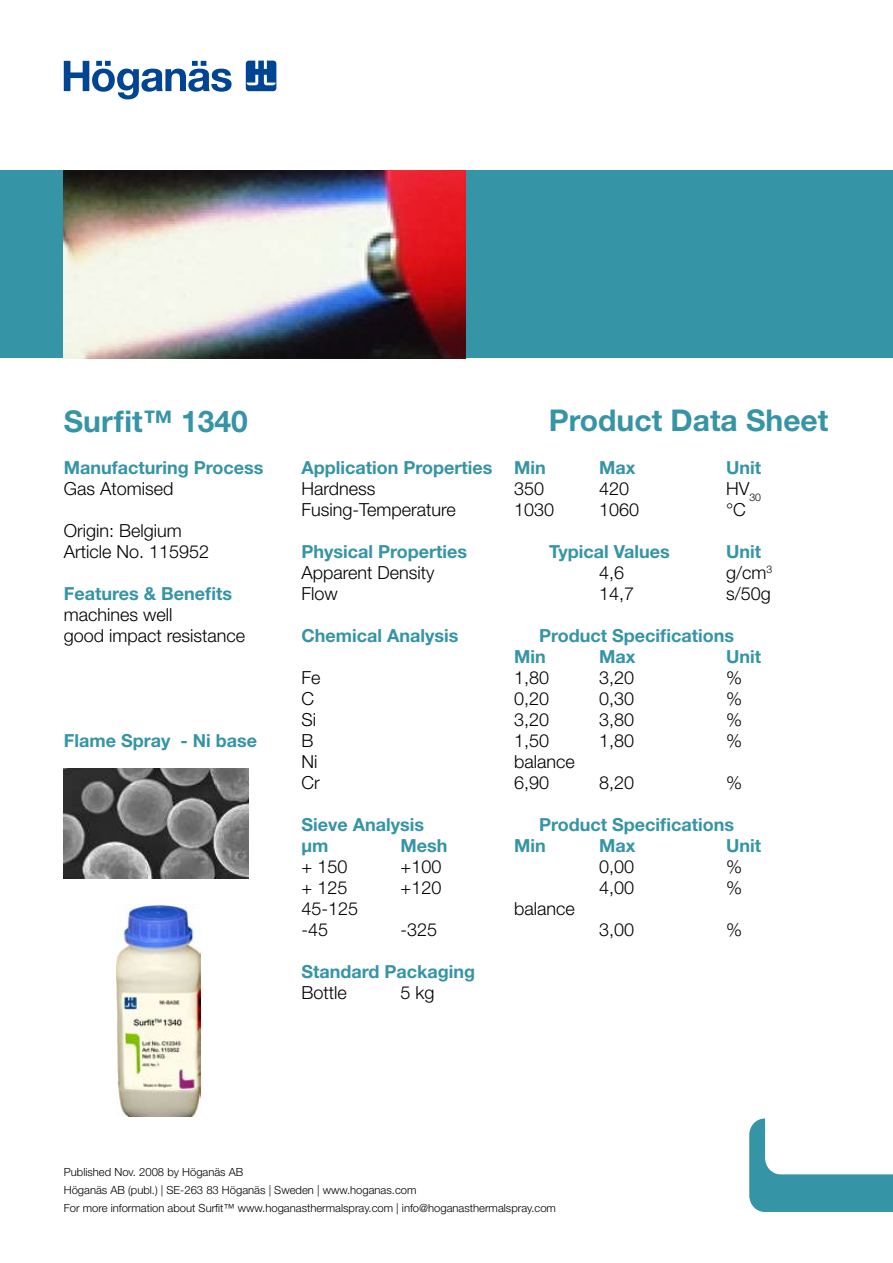
<style>
.page{position:relative;width:893px;height:1263px;background:#fff}
.page>*{position:absolute;margin:0;border:0;box-sizing:border-box;transform-origin:0 0}
.t1{font:700 30px "Helvetica Neue LT Std";color:#3594a6}
.t2{font:300 18px/21px "Helvetica Neue LT Std";color:#000}
.t3{font:700 18px/21px "Helvetica Neue LT Std";color:#3594a6}
.t4{font:300 11.25px/18px "Helvetica Neue LT Std";color:#000}
</style>
<div class="page">
<svg style="left:64px;top:61px;width:168px;height:38px"></svg>
<svg style="left:246px;top:61px;width:30px;height:30px"></svg>
<div style="left:0;top:170px;width:893px;height:188px;background:#3594a6"></div>
<svg style="left:749px;top:1118px;width:144px;height:94px"></svg>
<img style="left:64px;top:170px;width:402px;height:188px">
<img style="left:117px;top:904px;width:84px;height:212px">
<img style="left:64px;top:769px;width:184px;height:109px">
<h1 class="t1" style="left:64px;top:402px;width:185px">Surfit™ 1340</h1>
<p class="t3" style="left:64px;top:456px;width:201px">Manufacturing Process</p>
<p class="t2" style="left:64px;top:477px;width:111px">Gas Atomised</p>
<p class="t2" style="left:64px;top:519px;width:147px">Origin: Belgium<br>Article No. 115952</p>
<p class="t3" style="left:64px;top:582px;width:170px">Features &amp; Benefits</p>
<p class="t2" style="left:64px;top:603px;width:183px">machines well<br>good impact resistance</p>
<p class="t3" style="left:64px;top:729px;width:195px">Flame Spray - Ni base</p>
<h1 class="t1" style="left:549px;top:402px;width:281px">Product Data Sheet</h1>
<p class="t3" style="left:302px;top:457px;width:246px">Application Properties Min</p>
<p class="t3" style="left:599px;top:457px;width:38px">Max</p>
<p class="t3" style="left:726px;top:457px;width:36px">Unit</p>
<p class="t2" style="left:302px;top:478px;width:76px">Hardness</p>
<p class="t2" style="left:514px;top:478px;width:32px">350</p>
<p class="t2" style="left:599px;top:478px;width:32px">420</p>
<p class="t2" style="left:726px;top:478px;width:37px">HV<sub>30</sub></p>
<p class="t2" style="left:302px;top:499px;width:156px">Fusing-Temperature</p>
<p class="t2" style="left:514px;top:499px;width:42px">1030</p>
<p class="t2" style="left:599px;top:499px;width:42px">1060</p>
<p class="t2" style="left:726px;top:499px;width:21px">°C</p>
<p class="t3" style="left:302px;top:541px;width:167px">Physical Properties</p>
<p class="t3" style="left:549px;top:541px;width:122px">Typical Values</p>
<p class="t3" style="left:726px;top:541px;width:36px">Unit</p>
<p class="t2" style="left:302px;top:562px;width:135px">Apparent Density</p>
<p class="t2" style="left:599px;top:562px;width:27px">4,6</p>
<p class="t2" style="left:726px;top:562px;width:48px">g/cm<sup>3</sup></p>
<p class="t2" style="left:302px;top:583px;width:38px">Flow</p>
<p class="t2" style="left:599px;top:583px;width:37px">14,7</p>
<p class="t2" style="left:726px;top:583px;width:46px">s/50g</p>
<p class="t3" style="left:302px;top:625px;width:158px">Chemical Analysis</p>
<p class="t3" style="left:514px;top:625px;width:222px;text-indent:25px">Product Specifications<br>Min</p>
<p class="t3" style="left:599px;top:646px;width:38px">Max</p>
<p class="t3" style="left:726px;top:646px;width:36px">Unit</p>
<p class="t2" style="left:302px;top:667px;width:21px">Fe</p>
<p class="t2" style="left:514px;top:667px;width:37px">1,80</p>
<p class="t2" style="left:599px;top:667px;width:37px">3,20</p>
<p class="t2" style="left:726px;top:667px;width:18px">%</p>
<p class="t2" style="left:302px;top:688px;width:14px">C</p>
<p class="t2" style="left:514px;top:688px;width:37px">0,20</p>
<p class="t2" style="left:599px;top:688px;width:37px">0,30</p>
<p class="t2" style="left:726px;top:688px;width:18px">%</p>
<p class="t2" style="left:302px;top:709px;width:16px">Si</p>
<p class="t2" style="left:514px;top:709px;width:37px">3,20</p>
<p class="t2" style="left:599px;top:709px;width:37px">3,80</p>
<p class="t2" style="left:726px;top:709px;width:18px">%</p>
<p class="t2" style="left:302px;top:730px;width:14px">B</p>
<p class="t2" style="left:514px;top:730px;width:37px">1,50</p>
<p class="t2" style="left:599px;top:730px;width:37px">1,80</p>
<p class="t2" style="left:726px;top:730px;width:18px">%</p>
<p class="t2" style="left:302px;top:751px;width:18px">Ni</p>
<p class="t2" style="left:514px;top:751px;width:62px">balance</p>
<p class="t2" style="left:302px;top:772px;width:20px">Cr</p>
<p class="t2" style="left:514px;top:772px;width:37px">6,90</p>
<p class="t2" style="left:599px;top:772px;width:37px">8,20</p>
<p class="t2" style="left:726px;top:772px;width:18px">%</p>
<p class="t3" style="left:302px;top:814px;width:124px">Sieve Analysis</p>
<p class="t3" style="left:539px;top:814px;width:196px">Product Specifications</p>
<p class="t3" style="left:302px;top:835px;width:28px">µm</p>
<p class="t3" style="left:401px;top:835px;width:48px">Mesh</p>
<p class="t3" style="left:514px;top:835px;width:33px">Min</p>
<p class="t3" style="left:599px;top:835px;width:38px">Max</p>
<p class="t3" style="left:726px;top:835px;width:36px">Unit</p>
<p class="t2" style="left:302px;top:856px;width:47px">+ 150</p>
<p class="t2" style="left:401px;top:856px;width:42px">+100</p>
<p class="t2" style="left:599px;top:856px;width:37px">0,00</p>
<p class="t2" style="left:726px;top:856px;width:18px">%</p>
<p class="t2" style="left:302px;top:877px;width:47px">+ 125</p>
<p class="t2" style="left:401px;top:877px;width:42px">+120</p>
<p class="t2" style="left:599px;top:877px;width:37px">4,00</p>
<p class="t2" style="left:726px;top:877px;width:18px">%</p>
<p class="t2" style="left:302px;top:898px;width:58px">45-125</p>
<p class="t2" style="left:514px;top:898px;width:62px">balance</p>
<p class="t2" style="left:302px;top:919px;width:28px">-45</p>
<p class="t2" style="left:401px;top:919px;width:38px">-325</p>
<p class="t2" style="left:599px;top:919px;width:37px">3,00</p>
<p class="t2" style="left:726px;top:919px;width:18px">%</p>
<p class="t3" style="left:302px;top:961px;width:175px">Standard Packaging</p>
<p class="t2" style="left:302px;top:982px;width:47px">Bottle</p>
<p class="t2" style="left:401px;top:982px;width:36px">5 kg</p>
<p class="t4" style="left:64px;top:1163px;width:494px">Published Nov. 2008 by Höganäs AB<br>Höganäs AB (publ.) | SE-263 83 Höganäs | Sweden | www.hoganas.com<br>For more information about Surfit™ www.hoganasthermalspray.com | info@hoganasthermalspray.com</p>
</div>
